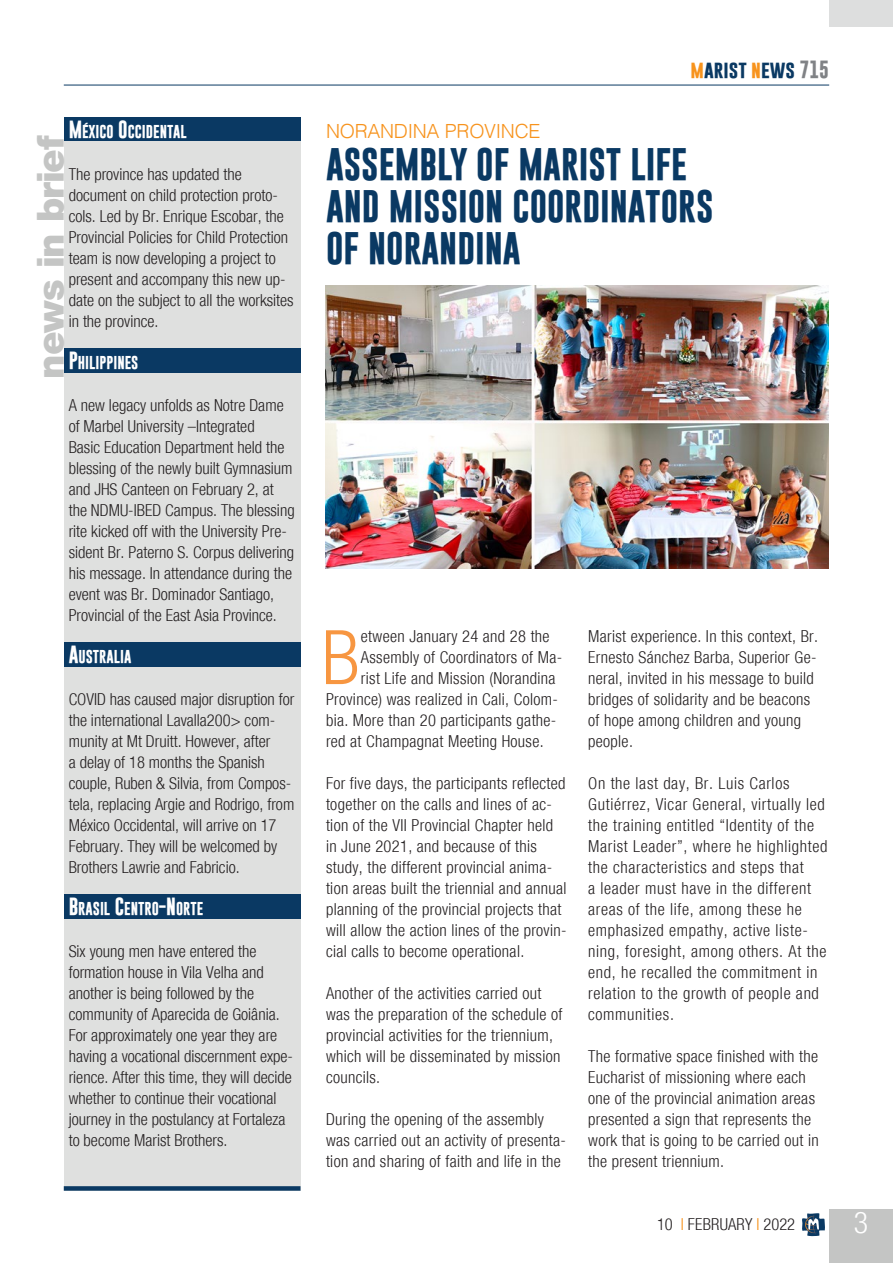
<style>
.page{position:relative;width:893px;height:1263px;background:#fff}
.page>*{position:absolute;margin:0;border:0;box-sizing:border-box;transform-origin:0 0}
.Testo_sinEspacio{font:300 condensed 75.3px "Helvetica Neue";color:#f79641}
.Titolo{font:900 37.5px "Helvetica Neue";letter-spacing:-.03em;color:#c4c5c4}
.Titolo-2{font:700 33px "Gobold";color:#0a3963}
.t1{font:300 condensed 30px "Helvetica Neue";color:#fff}
.sommario{font:300 19.5px "Helvetica";letter-spacing:-.015em;color:#f7931d}
.t2{font:700 18px "Gobold";color:#0a3963}
.Testo_normal{font:300 condensed 16.5px/21px "Helvetica Neue";color:#231f20}
.Testo_sinEspacio-2{font:300 condensed 16.5px/21px "Helvetica Neue";letter-spacing:.02em;color:#231f20}
.Testo_sinEspacio-3{font:300 condensed 16.5px/21px "Helvetica Neue";letter-spacing:.04em;color:#231f20}
.Testo_sinEspacio-4{font:700 13.5px "Gobold";color:#fff}
.s1{font-size:18px}
.s2{color:#f7931d}
.s3{color:#808285}
</style>
<div class="page">
<div style="left:829px;top:1209px;width:64px;height:54px;background:#c4c5c4"></div>
<hr style="left:64px;top:85px;width:765px;height:1px;background:#0a3963">
<svg style="left:802px;top:1213px;width:23px;height:23px"></svg>
<div style="left:829px;top:0;width:64px;height:27px;background:#dddede"></div>
<img style="left:325px;top:286px;width:503px;height:282px">
<div style="left:64px;top:128px;width:237px;height:1063px;background:#dfe0df"></div>
<div style="left:64px;top:348px;width:236px;height:24px;background:#0a3963"></div>
<div style="left:64px;top:642px;width:236px;height:24px;background:#0a3963"></div>
<div style="left:64px;top:894px;width:236px;height:24px;background:#0a3963"></div>
<div style="left:64px;top:117px;width:236px;height:24px;background:#0a3963"></div>
<div style="left:64px;top:1186px;width:236px;height:5px;background:#0a3963"></div>
<p class="Testo_sinEspacio-4" style="left:69px;top:123px;width:119px"><span class="s1">M</span>ÉXICO <span class="s1">O</span>CCIDENTAL</p>
<p class="Testo_normal" style="left:69px;top:164px;width:227px">The province has updated the document on child protection proto&shy;cols. Led by Br. Enrique Escobar, the Provincial Policies for Child Protection team is now developing a project to present and accompany this new up&shy;date on the subject to all the worksites in the province.</p>
<p class="Testo_sinEspacio-4" style="left:69px;top:354px;width:71px"><span class="s1">P</span>HILIPPINES</p>
<p class="Testo_normal" style="left:69px;top:395px;width:227px">A new legacy unfolds as Notre Dame of Marbel University –Integrated<br>Basic Education Department held the blessing of the newly built Gymnasium and JHS Canteen on February 2, at the NDMU-IBED Campus. The blessing rite kicked off with the University Pre&shy;sident Br. Paterno S. Corpus delivering his message. In attendance during the event was Br. Dominador Santiago, Provincial of the East Asia Province.</p>
<p class="Testo_sinEspacio-4" style="left:69px;top:648px;width:64px"><span class="s1">A</span>USTRALIA</p>
<p class="Testo_normal" style="left:69px;top:689px;width:227px">COVID has caused major disruption for the international Lavalla200&gt; com&shy;munity at Mt Druitt. However, after<br>a delay of 18 months the Spanish couple, Ruben &amp; Silvia, from Compos&shy;tela, replacing Argie and Rodrigo, from México Occidental, will arrive on 17<br>February. They will be welcomed by Brothers Lawrie and Fabricio.</p>
<p class="Testo_sinEspacio-4" style="left:69px;top:900px;width:136px"><span class="s1">B</span>RASIL <span class="s1">C</span>ENTRO<span class="s1">-N</span> ORTE</p>
<p class="Testo_normal" style="left:69px;top:941px;width:226px">Six young men have entered the formation house in Vila Velha and another is being followed by the community of Aparecida de Goiânia.<br>For approximately one year they are having a vocational discernment expe&shy;rience. After this time, they will decide whether to continue their vocational journey in the postulancy at Fortaleza to become Marist Brothers.</p>
<p class="Titolo" style="left:28px;top:379px;width:245px;rotate:-90deg">news in brief</p>
<p class="t2" style="left:691px;top:57px;width:140px"><span class="s2">m</span>arist <span class="s2">n</span>ews <span class="s3">715</span></p>
<p class="sommario" style="left:326px;top:114px;width:216px">NORANDINA PROVINCE</p>
<p class="Titolo-2" style="left:326px;top:143px;width:363px">ASSEMBLY OF MARIST LIFE</p>
<p class="Titolo-2" style="left:326px;top:185px;width:389px">AND MISSION COORDINATORS</p>
<p class="Titolo-2" style="left:326px;top:227px;width:196px">OF NORANDINA</p>
<p class="Testo_sinEspacio" style="left:322px;top:614px;width:39px">B</p>
<p class="Testo_sinEspacio-2" style="left:361px;top:626px;width:190px">etween January 24 and 28 the</p>
<p class="Testo_sinEspacio-2" style="left:361px;top:647px;width:203px">Assembly of Coordinators of Ma-</p>
<p class="Testo_sinEspacio-2" style="left:361px;top:668px;width:196px">rist Life and Mission (Norandina</p>
<p class="Testo_sinEspacio-2" style="left:326px;top:689px;width:233px">Province) was realized in Cali, Colom-</p>
<p class="Testo_sinEspacio-2" style="left:326px;top:710px;width:232px">bia. More than 20 participants gathe-</p>
<p class="Testo_sinEspacio-2" style="left:326px;top:731px;width:219px">red at Champagnat Meeting House.</p>
<p class="Testo_sinEspacio-2" style="left:326px;top:773px;width:242px">For five days, the participants reflected together on the calls and lines of ac&shy;tion of the VII Provincial Chapter held in June 2021, and because of this study, the different provincial anima&shy;tion areas built the triennial and annual planning of the provincial projects that will allow the action lines of the provin&shy;cial calls to become operational.</p>
<p class="Testo_sinEspacio-2" style="left:326px;top:983px;width:238px">Another of the activities carried out was the preparation of the schedule of provincial activities for the triennium, which will be disseminated by mission councils.</p>
<p class="Testo_sinEspacio-2" style="left:326px;top:1109px;width:242px">During the opening of the assembly was carried out an activity of presenta&shy;tion and sharing of faith and life in the</p>
<p class="Testo_sinEspacio-2" style="left:588px;top:626px;width:231px">Marist experience. In this context, Br.<br>Ernesto Sánchez Barba, Superior Ge&shy;neral, invited in his message to build bridges of solidarity and be beacons of hope among children and young people.</p>
<p class="Testo_sinEspacio-3" style="left:588px;top:773px;width:241px">On the last day, Br. Luis Carlos Gutiérrez, Vicar General, virtually led the training entitled “Identity of the Marist Leader”, where he highlighted the characteristics and steps that<br>a leader must have in the different areas of the life, among these he emphasized empathy, active liste&shy;ning, foresight, among others. At the end, he recalled the commitment in relation to the growth of people and communities.</p>
<p class="Testo_sinEspacio-2" style="left:588px;top:1046px;width:232px">The formative space finished with the Eucharist of missioning where each one of the provincial animation areas presented a sign that represents the work that is going to be carried out in the present triennium.</p>
<p class="Testo_sinEspacio-2" style="left:657px;top:1214px;width:140px">10 <span class="s2">I</span> FEBRUARY <span class="s2">I</span> 2022</p>
<h3 class="t1" style="left:854px;top:1205px;width:16px">3</h3>
</div>
